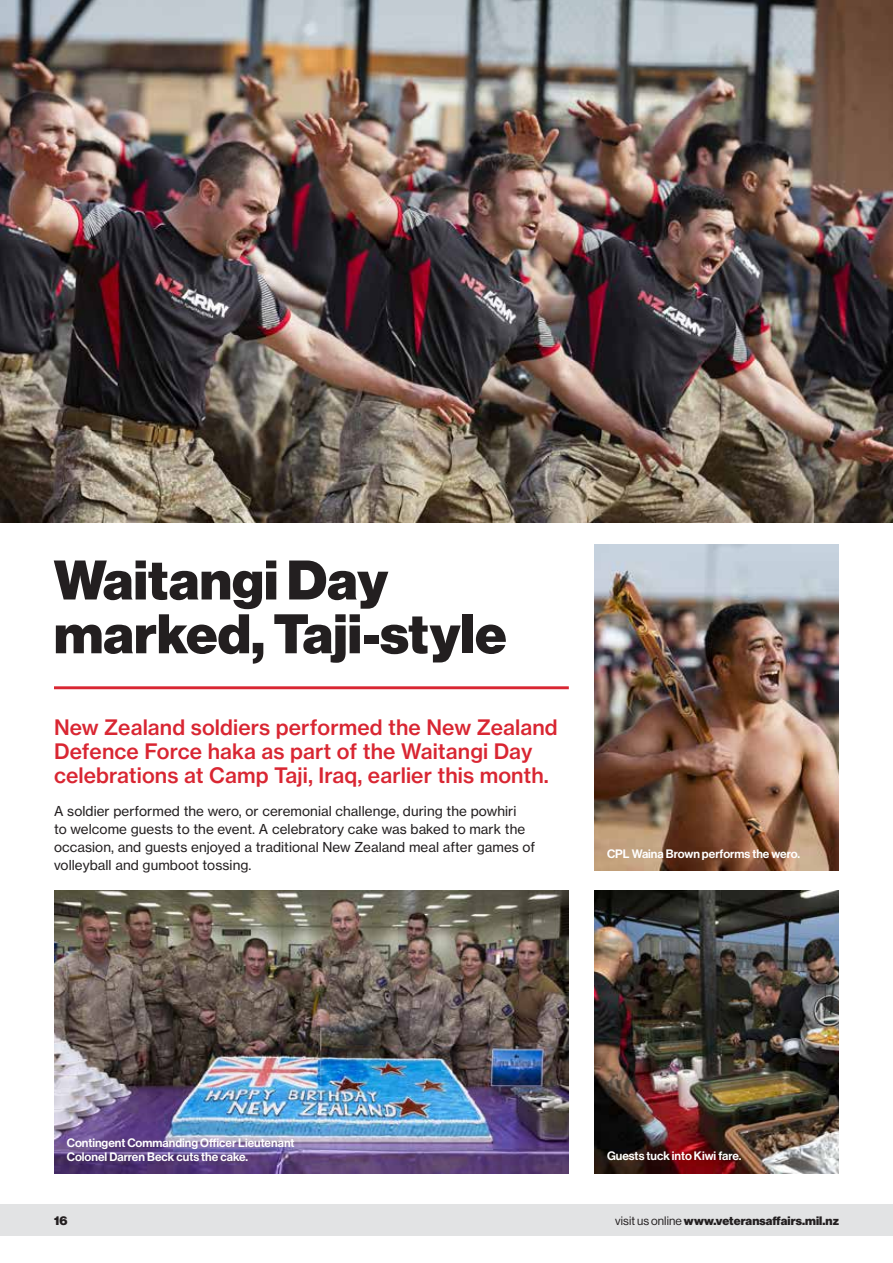
<style>
.page{position:relative;width:893px;height:1263px;background:#fff}
.page>*{position:absolute;margin:0;border:0;box-sizing:border-box;transform-origin:0 0}
.t1{font:900 54.45px/53.8px "Haas Grot Disp 95";letter-spacing:.005em;color:#231f20}
.t2{font:500 21px/24px "Haas Grot Text 65";letter-spacing:.005em;color:#d92632}
.t3{font:13.5px/18px "Haas Grot Text 55 Roman";letter-spacing:.005em;color:#231f20}
.t4{font:500 12px/13.5px "Haas Grot Disp 65";color:#fff}
.t5{font:900 12px "Haas Grot Disp 95";letter-spacing:.005em;color:#231f20}
.s1{font-family:"Haas Grot Disp 55 Roman";font-weight:400}
</style>
<div class="page">
<div style="left:0;top:1204px;width:893px;height:31px;background:#e2e3e4"></div>
<img style="left:594px;top:544px;width:245px;height:326px">
<img style="left:0;top:0;width:893px;height:522px">
<img style="left:54px;top:890px;width:515px;height:284px">
<img style="left:594px;top:890px;width:245px;height:284px">
<hr style="left:54px;top:686px;width:515px;height:3px;background:#d92632">
<h1 class="t1" style="left:54px;top:554px;width:454px">Waitangi Day marked, Taji-style</h1>
<h2 class="t2" style="left:54px;top:716px;width:505px">New Zealand soldiers performed the New Zealand<br>Defence Force haka as part of the Waitangi Day celebrations at Camp Taji, Iraq, earlier this month.</h2>
<p class="t3" style="left:54px;top:802px;width:483px">A soldier performed the wero, or ceremonial challenge, during the powhiri<br>to welcome guests to the event. A celebratory cake was baked to mark the occasion, and guests enjoyed a traditional New Zealand meal after games of volleyball and gumboot tossing.</p>
<p class="t4" style="left:607px;top:847px;width:194px">CPL Waina Brown performs the wero.</p>
<p class="t4" style="left:67px;top:1137px;width:229px">Contingent Commanding Officer Lieutenant<br>Colonel Darren Beck cuts the cake.</p>
<p class="t5" style="left:54px;top:1213px;width:15px">16</p>
<p class="t4" style="left:607px;top:1149px;width:136px">Guests tuck into Kiwi fare.</p>
<p class="t5" style="left:615px;top:1213px;width:225px"><span class="s1">visit us online</span> www.veteransaffairs.mil.nz</p>
</div>
